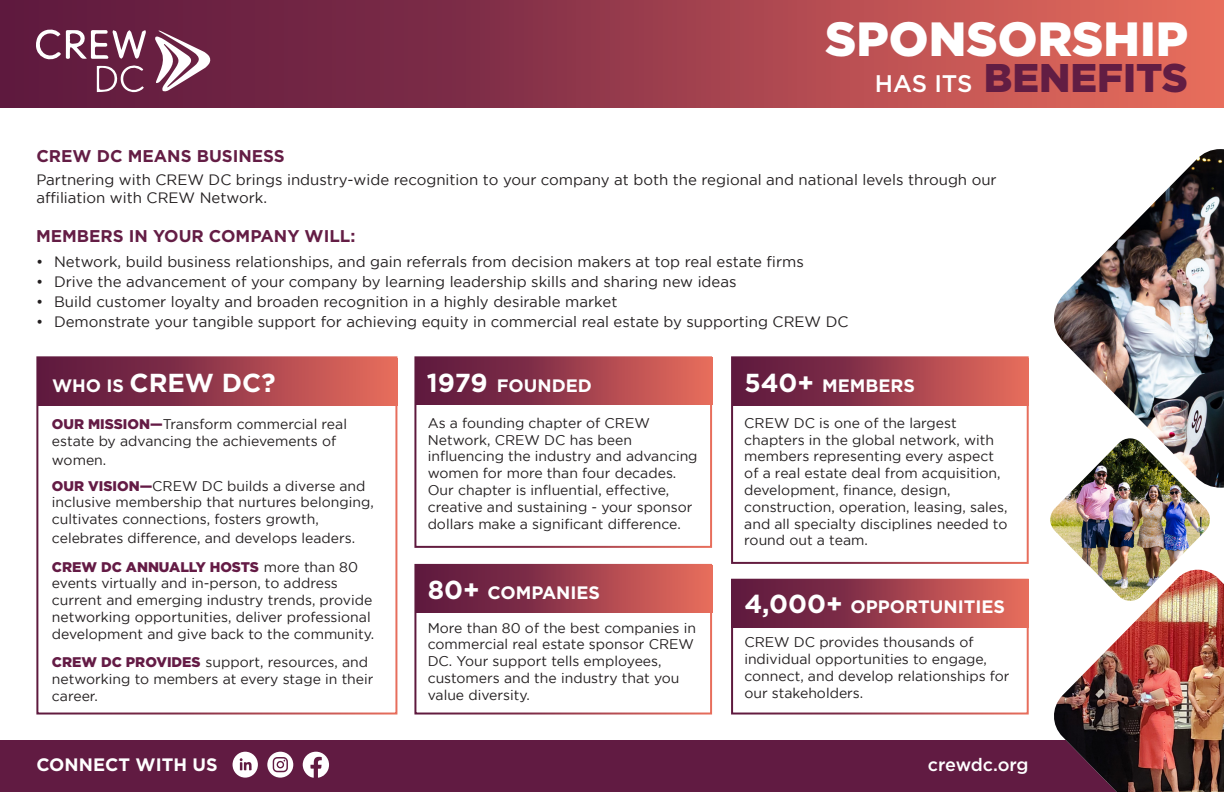
<style>
.page{position:relative;width:1224px;height:792px;background:#fff}
.page>*{position:absolute;margin:0;border:0;box-sizing:border-box;transform-origin:0 0}
.t1{font:900 48px "Gotham";color:#fff}
.t2{font:900 40px "Gotham";color:#621d43}
.t3{font:700 26px "Gotham";color:#fff}
.t4{font:700 18px "Gotham";color:#fff}
.t5{font:500 18px "Gotham";letter-spacing:-.015em;color:#fff}
.t6{font:700 17px "Gotham";color:#641d45}
.t7{font:15px/18px "Gotham";color:#231f20}
.t8{font:14px/16.8px "Gotham";color:#231f20}
.s1{font-weight:500;font-size:24px;color:#fff}
.s2{font-size:18px}
.s3{font-weight:900;color:#641b45}
.s4{font-size:26px}
</style>
<div class="page">
<div style="left:731px;top:356px;width:298px;height:208px;border:2px solid #fff"></div>
<div style="left:414px;top:356px;width:298px;height:192px;border:2px solid #fff"></div>
<div style="left:731px;top:580px;width:298px;height:47px;background:linear-gradient(to right,#50113c,#e46a5c)"></div>
<div style="left:416px;top:565px;width:296px;height:48px;background:linear-gradient(to right,#4f103c,#e46a5c)"></div>
<div style="left:733px;top:358px;width:296px;height:48px;background:linear-gradient(to right,#50113c,#e46a5c)"></div>
<div style="left:415px;top:357px;width:297px;height:48px;background:linear-gradient(to right,#50113c,#e46a5c)"></div>
<div style="left:37px;top:358px;width:360px;height:48px;background:linear-gradient(to right,#50113c,#e46a5c)"></div>
<div style="left:0;top:740px;width:1224px;height:52px;background:#611b42"></div>
<svg style="left:233px;top:752px;width:25px;height:26px"></svg>
<svg style="left:267px;top:752px;width:26px;height:26px"></svg>
<img style="left:1054px;top:149px;width:170px;height:289px">
<img style="left:1050px;top:438px;width:174px;height:132px">
<img style="left:1054px;top:570px;width:170px;height:222px">
<svg style="left:303px;top:752px;width:26px;height:26px"></svg>
<div style="left:0;top:0;width:1224px;height:108px;background:linear-gradient(to right,#50113c,#e56a5c)"></div>
<svg style="left:155px;top:30px;width:56px;height:61px"></svg>
<svg style="left:36px;top:29px;width:110px;height:64px"></svg>
<p class="t1" style="left:825px;top:6px;width:364px">SPONSORSHIP</p>
<p class="t2" style="left:875px;top:50px;width:315px"><span class="s1">HAS ITS</span> BENEFITS</p>
<p class="t6" style="left:36px;top:145px;width:250px">CREW DC MEANS BUSINESS</p>
<p class="t7" style="left:36px;top:170px;width:962px">Partnering with CREW DC brings industry-wide recognition to your company at both the regional and national levels through our affiliation with CREW Network.</p>
<p class="t6" style="left:36px;top:225px;width:321px">MEMBERS IN YOUR COMPANY WILL:</p>
<p class="t7" style="left:36px;top:252px;width:769px">• Network, build business relationships, and gain referrals from decision makers at top real estate firms</p>
<p class="t7" style="left:36px;top:272px;width:702px">• Drive the advancement of your company by learning leadership skills and sharing new ideas</p>
<p class="t7" style="left:36px;top:292px;width:583px">• Build customer loyalty and broaden recognition in a highly desirable market</p>
<p class="t7" style="left:36px;top:312px;width:814px">• Demonstrate your tangible support for achieving equity in commercial real estate by supporting CREW DC</p>
<p class="t3" style="left:52px;top:366px;width:225px"><span class="s2">WHO IS</span> CREW DC?</p>
<p class="t8" style="left:52px;top:415px;width:297px"><span class="s3">OUR MISSION—</span>Transform commercial real estate by advancing the achievements of</p>
<p class="t8" style="left:52px;top:451px;width:56px">women.</p>
<p class="t8" style="left:52px;top:477px;width:323px"><span class="s3">OUR VISION—</span>CREW DC builds a diverse and inclusive membership that nurtures belonging, cultivates connections, fosters growth,</p>
<p class="t8" style="left:52px;top:530px;width:305px">celebrates difference, and develops leaders.</p>
<p class="t8" style="left:52px;top:558px;width:324px"><span class="s3">CREW DC ANNUALLY HOSTS</span> more than 80 events virtually and in-person, to address current and emerging industry trends, provide networking opportunities, deliver professional development and give back to the community.</p>
<p class="t8" style="left:52px;top:653px;width:323px"><span class="s3">CREW DC PROVIDES</span> support, resources, and networking to members at every stage in their career.</p>
<p class="t4" style="left:427px;top:374px;width:166px"><span class="s4">1979</span> FOUNDED</p>
<p class="t8" style="left:428px;top:414px;width:271px">As a founding chapter of CREW Network, CREW DC has been influencing the industry and advancing women for more than four decades.<br>Our chapter is influential, effective, creative and sustaining - your sponsor dollars make a significant difference.</p>
<p class="t4" style="left:428px;top:581px;width:174px"><span class="s4">80+</span> COMPANIES</p>
<p class="t8" style="left:428px;top:619px;width:270px">More than 80 of the best companies in commercial real estate sponsor CREW<br>DC. Your support tells employees, customers and the industry that you value diversity.</p>
<p class="t4" style="left:744px;top:374px;width:172px"><span class="s4">540+</span> MEMBERS</p>
<p class="t8" style="left:744px;top:414px;width:265px">CREW DC is one of the largest chapters in the global network, with members representing every aspect of a real estate deal from acquisition, development, finance, design, construction, operation, leasing, sales, and all specialty disciplines needed to round out a team.</p>
<p class="t4" style="left:744px;top:595px;width:262px"><span class="s4">4,000+</span> OPPORTUNITIES</p>
<p class="t8" style="left:744px;top:634px;width:267px">CREW DC provides thousands of individual opportunities to engage, connect, and develop relationships for our stakeholders.</p>
<p class="t4" style="left:36px;top:753px;width:183px">CONNECT WITH US</p>
<p class="t5" style="left:928px;top:753px;width:102px">crewdc.org</p>
</div>
